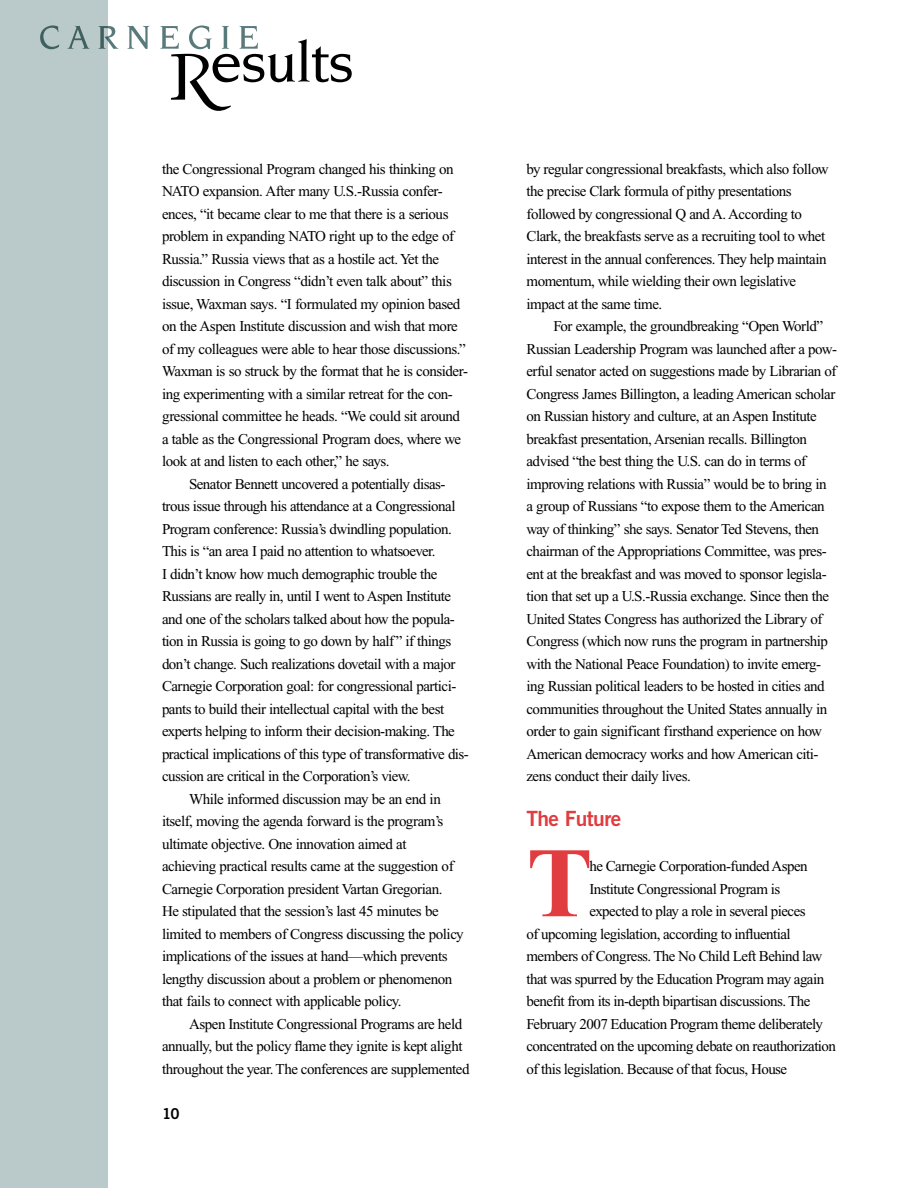
<style>
.page{position:relative;width:918px;height:1188px;background:#fff}
.page>*{position:absolute;margin:0;border:0;box-sizing:border-box;transform-origin:0 0}
.t1{font:700 99.6px "Times New Roman";color:#e13c3f}
.t2{font:21px "Trade Gothic Bold Two";letter-spacing:-.03em;color:#e13c3f}
.t3{font:15px/22.5px "Times New Roman";letter-spacing:-.035em;color:#000}
.t4{font:15px "Trade Gothic Bold Two";color:#000}
</style>
<div class="page">
<div style="left:0;top:0;width:108px;height:1188px;background:#bac9c9"></div>
<svg style="left:40px;top:26px;width:19px;height:23px"></svg>
<svg style="left:68px;top:26px;width:21px;height:23px"></svg>
<svg style="left:99px;top:26px;width:19px;height:23px"></svg>
<svg style="left:128px;top:26px;width:21px;height:23px"></svg>
<svg style="left:160px;top:26px;width:191px;height:85px"></svg>
<p class="t3" style="left:162px;top:158px;width:293px">the Congressional Program changed his thinking on</p>
<p class="t3" style="left:162px;top:180px;width:282px">NATO expansion. After many U.S.-Russia confer-</p>
<p class="t3" style="left:162px;top:203px;width:288px">ences, “it became clear to me that there is a serious</p>
<p class="t3" style="left:162px;top:225px;width:294px">problem in expanding NATO right up to the edge of</p>
<p class="t3" style="left:162px;top:248px;width:279px">Russia.” Russia views that as a hostile act. Yet the</p>
<p class="t3" style="left:162px;top:270px;width:291px">discussion in Congress “didn’t even talk about” this</p>
<p class="t3" style="left:162px;top:293px;width:300px">issue, Waxman says. “I formulated my opinion based</p>
<p class="t3" style="left:162px;top:315px;width:297px">on the Aspen Institute discussion and wish that more</p>
<p class="t3" style="left:162px;top:338px;width:305px">of my colleagues were able to hear those discussions.”</p>
<p class="t3" style="left:162px;top:360px;width:308px">Waxman is so struck by the format that he is consider-</p>
<p class="t3" style="left:162px;top:383px;width:292px">ing experimenting with a similar retreat for the con-</p>
<p class="t3" style="left:162px;top:405px;width:300px">gressional committee he heads. “We could sit around</p>
<p class="t3" style="left:162px;top:428px;width:301px">a table as the Congressional Program does, where we</p>
<p class="t3" style="left:162px;top:450px;width:229px">look at and listen to each other,” he says.</p>
<p class="t3" style="left:189px;top:473px;width:258px">Senator Bennett uncovered a potentially disas-</p>
<p class="t3" style="left:162px;top:495px;width:295px">trous issue through his attendance at a Congressional</p>
<p class="t3" style="left:162px;top:518px;width:291px">Program conference: Russia’s dwindling population.</p>
<p class="t3" style="left:162px;top:540px;width:275px">This is “an area I paid no attention to whatsoever.</p>
<p class="t3" style="left:162px;top:563px;width:277px">I didn’t know how much demographic trouble the</p>
<p class="t3" style="left:162px;top:585px;width:291px">Russians are really in, until I went to Aspen Institute</p>
<p class="t3" style="left:162px;top:608px;width:294px">and one of the scholars talked about how the popula-</p>
<p class="t3" style="left:162px;top:630px;width:291px">tion in Russia is going to go down by half” if things</p>
<p class="t3" style="left:162px;top:653px;width:295px">don’t change. Such realizations dovetail with a major</p>
<p class="t3" style="left:162px;top:675px;width:296px">Carnegie Corporation goal: for congressional partici-</p>
<p class="t3" style="left:162px;top:698px;width:284px">pants to build their intellectual capital with the best</p>
<p class="t3" style="left:162px;top:720px;width:294px">experts helping to inform their decision-making. The</p>
<p class="t3" style="left:162px;top:743px;width:308px">practical implications of this type of transformative dis-</p>
<p class="t3" style="left:162px;top:765px;width:250px">cussion are critical in the Corporation’s view.</p>
<p class="t3" style="left:189px;top:788px;width:253px">While informed discussion may be an end in</p>
<p class="t3" style="left:162px;top:810px;width:283px">itself, moving the agenda forward is the program’s</p>
<p class="t3" style="left:162px;top:833px;width:246px">ultimate objective. One innovation aimed at</p>
<p class="t3" style="left:162px;top:855px;width:293px">achieving practical results came at the suggestion of</p>
<p class="t3" style="left:162px;top:878px;width:282px">Carnegie Corporation president Vartan Gregorian.</p>
<p class="t3" style="left:162px;top:900px;width:278px">He stipulated that the session’s last 45 minutes be</p>
<p class="t3" style="left:162px;top:923px;width:303px">limited to members of Congress discussing the policy</p>
<p class="t3" style="left:162px;top:945px;width:287px">implications of the issues at hand—which prevents</p>
<p class="t3" style="left:162px;top:968px;width:292px">lengthy discussion about a problem or phenomenon</p>
<p class="t3" style="left:162px;top:990px;width:241px">that fails to connect with applicable policy.</p>
<p class="t3" style="left:189px;top:1013px;width:275px">Aspen Institute Congressional Programs are held</p>
<p class="t3" style="left:162px;top:1035px;width:302px">annually, but the policy flame they ignite is kept alight</p>
<p class="t3" style="left:162px;top:1058px;width:309px">throughout the year. The conferences are supplemented</p>
<p class="t4" style="left:162px;top:1104px;width:19px">10</p>
<p class="t3" style="left:526px;top:158px;width:304px">by regular congressional breakfasts, which also follow the precise Clark formula of pithy presentations followed by congressional Q and A. According to Clark, the breakfasts serve as a recruiting tool to whet interest in the annual conferences. They help maintain momentum, while wielding their own legislative impact at the same time.</p>
<p class="t3" style="left:526px;top:315px;width:312px;text-indent:27px">For example, the groundbreaking “Open World” Russian Leadership Program was launched after a pow&shy;erful senator acted on suggestions made by Librarian of Congress James Billington, a leading American scholar on Russian history and culture, at an Aspen Institute breakfast presentation, Arsenian recalls. Billington advised “the best thing the U.S. can do in terms of improving relations with Russia” would be to bring in a group of Russians “to expose them to the American way of thinking” she says. Senator Ted Stevens, then chairman of the Appropriations Committee, was pres&shy;ent at the breakfast and was moved to sponsor legisla&shy;tion that set up a U.S.-Russia exchange. Since then the United States Congress has authorized the Library of Congress (which now runs the program in partnership with the National Peace Foundation) to invite emerg&shy;ing Russian political leaders to be hosted in cities and communities throughout the United States annually in order to gain significant firsthand experience on how American democracy works and how American citi&shy;zens conduct their daily lives.</p>
<h2 class="t2" style="left:526px;top:806px;width:96px">The Future</h2>
<h1 class="t1" style="left:526px;top:828px;width:68px">T</h1>
<p class="t3" style="left:589px;top:855px;width:220px">he Carnegie Corporation-funded Aspen</p>
<p class="t3" style="left:589px;top:878px;width:192px">Institute Congressional Program is</p>
<p class="t3" style="left:589px;top:900px;width:218px">expected to play a role in several pieces</p>
<p class="t3" style="left:526px;top:923px;width:266px">of upcoming legislation, according to influential</p>
<p class="t3" style="left:526px;top:945px;width:297px">members of Congress. The No Child Left Behind law</p>
<p class="t3" style="left:526px;top:968px;width:299px">that was spurred by the Education Program may again</p>
<p class="t3" style="left:526px;top:990px;width:286px">benefit from its in-depth bipartisan discussions. The</p>
<p class="t3" style="left:526px;top:1013px;width:298px">February 2007 Education Program theme deliberately</p>
<p class="t3" style="left:526px;top:1035px;width:311px">concentrated on the upcoming debate on reauthorization</p>
<p class="t3" style="left:526px;top:1058px;width:262px">of this legislation. Because of that focus, House</p>
</div>
